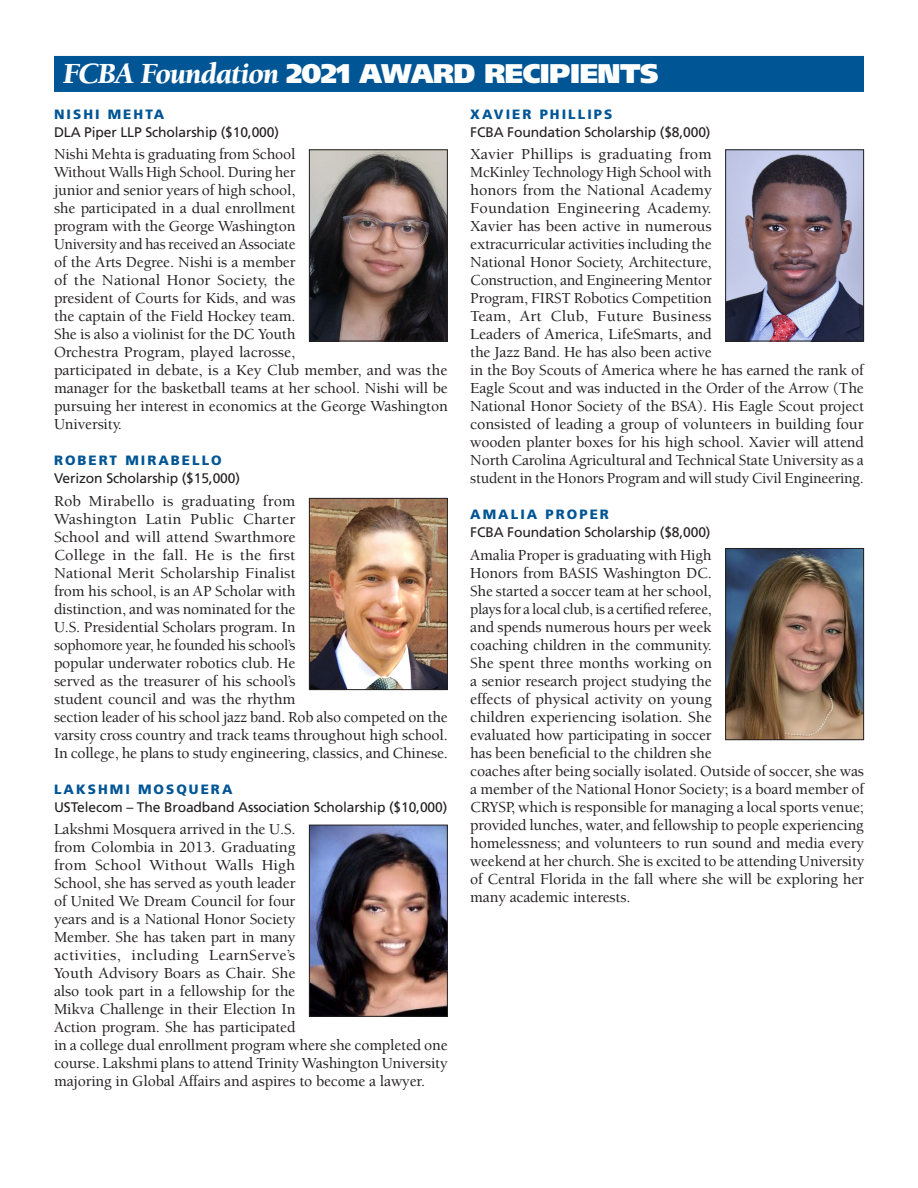
<style>
.page{position:relative;width:918px;height:1188px;background:#fff}
.page>*{position:absolute;margin:0;border:0;box-sizing:border-box;transform-origin:0 0}
.Section_Head{font:900 27px "Frutiger";letter-spacing:-.02em;color:#fff}
.t1{font:500 15.75px/18px "Berkeley";letter-spacing:-.01em;color:#231f20}
.Scholar_School{font:13.8px "Frutiger";letter-spacing:-.01em;color:#231f20}
.Normal_Subhead{font:900 13.5px "Frutiger";letter-spacing:.15em;color:#005595}
.s1{font-family:"Berkeley";font-style:italic;font-size:30px}
</style>
<div class="page">
<img style="left:311px;top:151px;width:135px;height:188px">
<div style="left:309px;top:149px;width:139px;height:192px;border:1px solid #231f20"></div>
<img style="left:727px;top:151px;width:135px;height:188px">
<div style="left:725px;top:149px;width:139px;height:192px;border:1px solid #231f20"></div>
<img style="left:311px;top:827px;width:135px;height:188px">
<div style="left:309px;top:825px;width:139px;height:192px;border:1px solid #231f20"></div>
<div style="left:54px;top:56px;width:810px;height:36px;background:#005595"></div>
<img style="left:311px;top:500px;width:135px;height:188px">
<div style="left:309px;top:498px;width:139px;height:192px;border:1px solid #231f20"></div>
<img style="left:727px;top:550px;width:135px;height:188px">
<div style="left:725px;top:548px;width:139px;height:192px;border:1px solid #231f20"></div>
<p class="Section_Head" style="left:63px;top:57px;width:597px"><span class="s1">FCBA Foundation</span> 2021 AWARD RECIPIENTS</p>
<p class="Normal_Subhead" style="left:54px;top:106px;width:112px">NISHI MEHTA</p>
<p class="Scholar_School" style="left:54px;top:124px;width:227px">DLA Piper LLP Scholarship ($10,000)</p>
<p class="t1" style="left:54px;top:146px;width:395px">Nishi Mehta is graduating from School<br>Without Walls High School. During her<br>junior and senior years of high school,<br>she participated in a dual enrollment<br>program with the George Washington<br>University and has received an Associate<br>of the Arts Degree. Nishi is a member<br>of the National Honor Society, the<br>president of Courts for Kids, and was<br>the captain of the Field Hockey team.<br>She is also a violinist for the DC Youth<br>Orchestra Program, played lacrosse,<br>participated in debate, is a Key Club member, and was the manager for the basketball teams at her school. Nishi will be pursuing her interest in economics at the George Washington University.</p>
<p class="Normal_Subhead" style="left:54px;top:452px;width:169px">ROBERT MIRABELLO</p>
<p class="Scholar_School" style="left:54px;top:470px;width:188px">Verizon Scholarship ($15,000)</p>
<p class="t1" style="left:54px;top:492px;width:395px">Rob Mirabello is graduating from<br>Washington Latin Public Charter<br>School and will attend Swarthmore<br>College in the fall. He is the first<br>National Merit Scholarship Finalist<br>from his school, is an AP Scholar with<br>distinction, and was nominated for the<br>U.S. Presidential Scholars program. In<br>sophomore year, he founded his school’s<br>popular underwater robotics club. He<br>served as the treasurer of his school’s<br>student council and was the rhythm<br>section leader of his school jazz band. Rob also competed on the varsity cross country and track teams throughout high school.<br>In college, he plans to study engineering, classics, and Chinese.</p>
<p class="Normal_Subhead" style="left:54px;top:781px;width:180px">LAKSHMI MOSQUERA</p>
<p class="Scholar_School" style="left:54px;top:799px;width:395px">USTelecom – The Broadband Association Scholarship ($10,000)</p>
<p class="t1" style="left:54px;top:821px;width:395px">Lakshmi Mosquera arrived in the U.S.<br>from Colombia in 2013. Graduating<br>from School Without Walls High<br>School, she has served as youth leader<br>of United We Dream Council for four<br>years and is a National Honor Society<br>Member. She has taken part in many<br>activities, including LearnServe’s<br>Youth Advisory Boars as Chair. She<br>also took part in a fellowship for the<br>Mikva Challenge in their Election In<br>Action program. She has participated<br>in a college dual enrollment program where she completed one course. Lakshmi plans to attend Trinity Washington University majoring in Global Affairs and aspires to become a lawyer.</p>
<p class="Normal_Subhead" style="left:470px;top:106px;width:144px">XAVIER PHILLIPS</p>
<p class="Scholar_School" style="left:470px;top:124px;width:242px">FCBA Foundation Scholarship ($8,000)</p>
<p class="t1" style="left:470px;top:146px;width:395px">Xavier Phillips is graduating from<br>McKinley Technology High School with<br>honors from the National Academy<br>Foundation Engineering Academy.<br>Xavier has been active in numerous<br>extracurricular activities including the<br>National Honor Society, Architecture,<br>Construction, and Engineering Mentor<br>Program, FIRST Robotics Competition<br>Team, Art Club, Future Business<br>Leaders of America, LifeSmarts, and<br>the Jazz Band. He has also been active<br>in the Boy Scouts of America where he has earned the rank of Eagle Scout and was inducted in the Order of the Arrow (The National Honor Society of the BSA). His Eagle Scout project consisted of leading a group of volunteers in building four wooden planter boxes for his high school. Xavier will attend North Carolina Agricultural and Technical State University as a student in the Honors Program and will study Civil Engineering.</p>
<p class="Normal_Subhead" style="left:470px;top:506px;width:140px">AMALIA PROPER</p>
<p class="Scholar_School" style="left:470px;top:524px;width:242px">FCBA Foundation Scholarship ($8,000)</p>
<p class="t1" style="left:470px;top:546px;width:396px">Amalia Proper is graduating with High<br>Honors from BASIS Washington DC.<br>She started a soccer team at her school,<br>plays for a local club, is a certified referee,<br>and spends numerous hours per week<br>coaching children in the community.<br>She spent three months working on<br>a senior research project studying the<br>effects of physical activity on young<br>children experiencing isolation. She<br>evaluated how participating in soccer<br>has been beneficial to the children she<br>coaches after being socially isolated. Outside of soccer, she was a member of the National Honor Society; is a board member of CRYSP, which is responsible for managing a local sports venue; provided lunches, water, and fellowship to people experiencing homelessness; and volunteers to run sound and media every weekend at her church. She is excited to be attending University of Central Florida in the fall where she will be exploring her many academic interests.</p>
</div>
